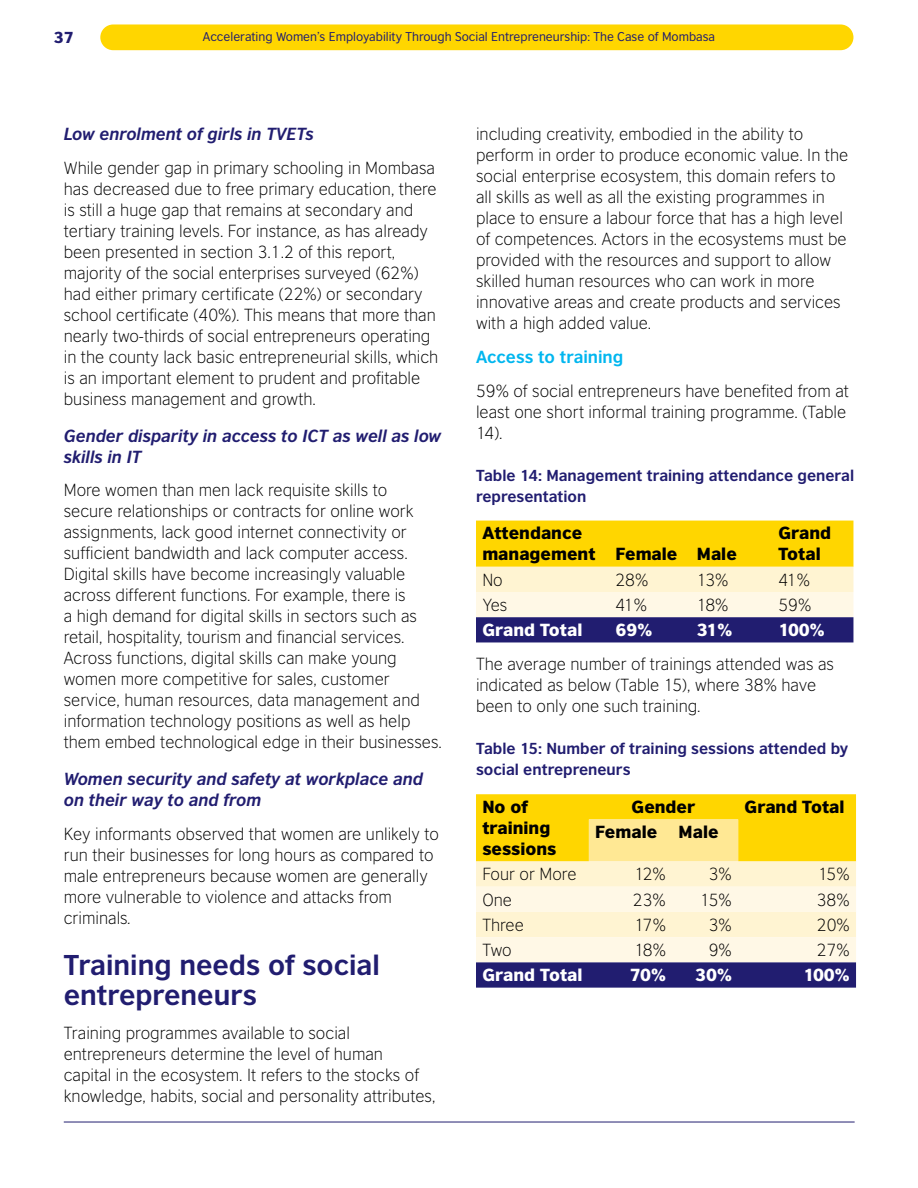
<style>
.page{position:relative;width:918px;height:1188px;background:#fff}
.page>*{position:absolute;margin:0;border:0;box-sizing:border-box;transform-origin:0 0}
.t1{font:700 27px/30px "British Council Sans";color:#211d70}
.t2{font:300 16.5px/21px "British Council Sans";color:#000}
.t3{font:italic 700 16.5px/21px "British Council Sans";color:#211d70}
.t4{font:900 16.5px/21px "British Council Sans";color:#000}
.t5{font:900 16.5px "British Council Sans";color:#fff}
.t6{font:700 16.5px "British Council Sans";color:#00b6ef}
.t7{font:700 15px/21px "British Council Sans";color:#211d70}
.t8{font:900 15px "British Council Sans";color:#211d70}
.t9{font:12px "British Council Sans";color:#211d70}
.s1{font-style:italic}
</style>
<div class="page">
<div style="left:100px;top:24px;width:753px;height:26px;background:#ffd600;border-radius:13px"></div>
<hr style="left:64px;top:1122px;width:791px;height:1px;background:#211d70">
<svg style="left:476px;top:521px;width:377px;height:121px;background:#d1bd73"></svg>
<svg style="left:476px;top:794px;width:380px;height:194px;background:#e2d08e"></svg>
<p class="t8" style="left:54px;top:27px;width:21px">37</p>
<p class="t9" style="left:203px;top:30px;width:514px">Accelerating Women’s Employability Through Social Entrepreneurship: The Case of Mombasa</p>
<p class="t3" style="left:64px;top:123px;width:252px">Low enrolment of girls in TVETs</p>
<p class="t2" style="left:64px;top:157px;width:376px">While gender gap in primary schooling in Mombasa has decreased due to free primary education, there is still a huge gap that remains at secondary and tertiary training levels. For instance, as has already been presented in section 3.1.2 of this report, majority of the social enterprises surveyed (62%) had either primary certificate (22%) or secondary school certificate (40%). This means that more than nearly two-thirds of social entrepreneurs operating in the county lack basic entrepreneurial skills, which is an important element to prudent and profitable business management and growth.</p>
<p class="t3" style="left:64px;top:424px;width:379px">Gender disparity in access to ICT as well as low skills in IT</p>
<p class="t2" style="left:64px;top:480px;width:380px">More women than men lack requisite skills to<br>secure relationships or contracts for online work assignments, lack good internet connectivity or sufficient bandwidth and lack computer access.<br>Digital skills have become increasingly valuable across different functions. For example, there is<br>a high demand for digital skills in sectors such as retail, hospitality, tourism and financial services.<br>Across functions, digital skills can make young women more competitive for sales, customer service, human resources, data management and information technology positions as well as help them embed technological edge in their businesses.</p>
<p class="t3" style="left:64px;top:768px;width:361px">Women security and safety at workplace and on their way to and from</p>
<p class="t2" style="left:64px;top:823px;width:377px">Key informants observed that women are unlikely to run their businesses for long hours as compared to male entrepreneurs because women are generally more vulnerable to violence and attacks from criminals<span class="s1">.</span></p>
<h1 class="t1" style="left:64px;top:949px;width:318px">Training needs of social entrepreneurs</h1>
<p class="t2" style="left:64px;top:1022px;width:373px">Training programmes available to social entrepreneurs determine the level of human<br>capital in the ecosystem. It refers to the stocks of knowledge, habits, social and personality attributes,</p>
<p class="t2" style="left:476px;top:123px;width:374px">including creativity, embodied in the ability to perform in order to produce economic value. In the social enterprise ecosystem, this domain refers to all skills as well as all the existing programmes in place to ensure a labour force that has a high level of competences. Actors in the ecosystems must be provided with the resources and support to allow skilled human resources who can work in more innovative areas and create products and services with a high added value.</p>
<p class="t6" style="left:476px;top:346px;width:149px">Access to training</p>
<p class="t2" style="left:476px;top:380px;width:374px">59% of social entrepreneurs have benefited from at least one short informal training programme. (Table<br>14).</p>
<p class="t7" style="left:476px;top:464px;width:380px">Table 14: Management training attendance general representation</p>
<p class="t4" style="left:482px;top:522px;width:256px">Attendance<br>management Female Male</p>
<p class="t4" style="left:778px;top:522px;width:54px">Grand<br>Total</p>
<p class="t2" style="left:482px;top:569px;width:22px">No</p>
<p class="t2" style="left:615px;top:569px;width:34px">28%</p>
<p class="t2" style="left:697px;top:569px;width:33px">13%</p>
<p class="t2" style="left:778px;top:569px;width:33px">41%</p>
<p class="t2" style="left:482px;top:594px;width:27px">Yes</p>
<p class="t2" style="left:615px;top:594px;width:33px">41%</p>
<p class="t2" style="left:697px;top:594px;width:33px">18%</p>
<p class="t2" style="left:778px;top:594px;width:34px">59%</p>
<p class="t5" style="left:482px;top:619px;width:102px">Grand Total</p>
<p class="t5" style="left:615px;top:619px;width:38px">69%</p>
<p class="t5" style="left:697px;top:619px;width:37px">31%</p>
<p class="t5" style="left:778px;top:619px;width:48px">100%</p>
<p class="t2" style="left:476px;top:653px;width:360px">The average number of trainings attended was as indicated as below (Table 15), where 38% have been to only one such training.</p>
<p class="t7" style="left:476px;top:738px;width:374px">Table 15: Number of training sessions attended by social entrepreneurs</p>
<p class="t4" style="left:482px;top:796px;width:76px">No of training sessions</p>
<p class="t4" style="left:632px;top:796px;width:65px">Gender</p>
<p class="t4" style="left:745px;top:796px;width:102px">Grand Total</p>
<p class="t4" style="left:595px;top:821px;width:63px">Female</p>
<p class="t4" style="left:679px;top:821px;width:41px">Male</p>
<p class="t2" style="left:482px;top:864px;width:96px">Four or More</p>
<p class="t2" style="left:634px;top:864px;width:33px">12%</p>
<p class="t2" style="left:709px;top:864px;width:25px">3%</p>
<p class="t2" style="left:818px;top:864px;width:33px">15%</p>
<p class="t2" style="left:482px;top:889px;width:31px">One</p>
<p class="t2" style="left:633px;top:889px;width:34px">23%</p>
<p class="t2" style="left:700px;top:889px;width:33px">15%</p>
<p class="t2" style="left:817px;top:889px;width:34px">38%</p>
<p class="t2" style="left:482px;top:914px;width:43px">Three</p>
<p class="t2" style="left:634px;top:914px;width:33px">17%</p>
<p class="t2" style="left:709px;top:914px;width:25px">3%</p>
<p class="t2" style="left:817px;top:914px;width:34px">20%</p>
<p class="t2" style="left:482px;top:939px;width:31px">Two</p>
<p class="t2" style="left:634px;top:939px;width:33px">18%</p>
<p class="t2" style="left:709px;top:939px;width:25px">9%</p>
<p class="t2" style="left:817px;top:939px;width:34px">27%</p>
<p class="t5" style="left:482px;top:964px;width:102px">Grand Total</p>
<p class="t5" style="left:630px;top:964px;width:38px">70%</p>
<p class="t5" style="left:695px;top:964px;width:38px">30%</p>
<p class="t5" style="left:803px;top:964px;width:48px">100%</p>
</div>
